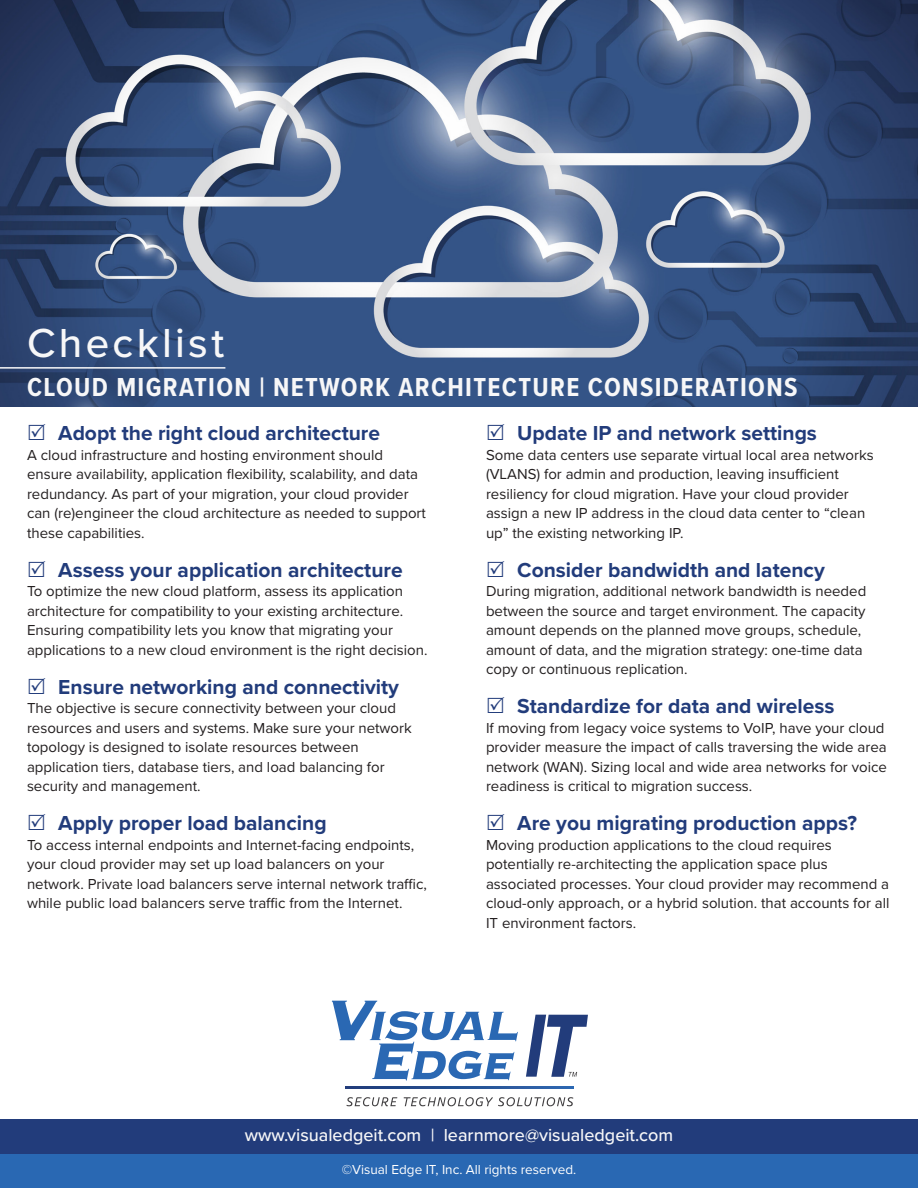
<style>
.page{position:relative;width:918px;height:1188px;background:#fff}
.page>*{position:absolute;margin:0;border:0;box-sizing:border-box;transform-origin:0 0}
.t1{font:500 42px "Proxima Nova";letter-spacing:.08em;color:#f7f7f8}
.t2{font:700 27px "Proxima Nova Cond";letter-spacing:.05em;color:#f7f7f8}
.t3{font:700 21px "Proxima Nova";color:#223c7b}
.t4{font:500 18px "Proxima Nova";color:#f7f7f8}
.t5{font:15px/19.5px "Proxima Nova";color:#231f20}
.t6{font:13.5px "Proxima Nova";color:#fff}
</style>
<div class="page">
<img style="left:0;top:0;width:918px;height:407px">
<div style="left:0;top:1146px;width:918px;height:42px;background:#2968b3"></div>
<div style="left:0;top:1120px;width:918px;height:34px;background:#223c7b"></div>
<hr style="left:0;top:367px;width:225px;height:2px;background:#f7f7f8">
<svg style="left:332px;top:1001px;width:186px;height:80px"></svg>
<svg style="left:346px;top:1097px;width:51px;height:9px"></svg>
<svg style="left:404px;top:1097px;width:169px;height:9px"></svg>
<svg style="left:526px;top:1015px;width:62px;height:62px"></svg>
<svg style="left:346px;top:1087px;width:227px;height:1px"></svg>
<p class="t1" style="left:27px;top:312px;width:199px">Checklist</p>
<p class="t2" style="left:27px;top:367px;width:772px">CLOUD MIGRATION | NETWORK ARCHITECTURE CONSIDERATIONS</p>
<p class="t3" style="left:517px;top:418px;width:301px">Update IP and network settings</p>
<p class="t5" style="left:486px;top:444px;width:389px">Some data centers use separate virtual local area networks (VLANS) for admin and production, leaving insufficient resiliency for cloud migration. Have your cloud provider assign a new IP address in the cloud data center to “clean up” the existing networking IP.</p>
<p class="t3" style="left:517px;top:554px;width:309px">Consider bandwidth and latency</p>
<p class="t5" style="left:486px;top:581px;width:382px">During migration, additional network bandwidth is needed between the source and target environment. The capacity amount depends on the planned move groups, schedule, amount of data, and the migration strategy: one-time data copy or continuous replication.</p>
<p class="t3" style="left:517px;top:691px;width:319px">Standardize for data and wireless</p>
<p class="t5" style="left:486px;top:717px;width:402px">If moving from legacy voice systems to VoIP, have your cloud provider measure the impact of calls traversing the wide area network (WAN). Sizing local and wide area networks for voice readiness is critical to migration success.</p>
<p class="t3" style="left:517px;top:808px;width:341px">Are you migrating production apps?</p>
<p class="t5" style="left:486px;top:834px;width:405px">Moving production applications to the cloud requires potentially re-architecting the application space plus associated processes. Your cloud provider may recommend a cloud-only approach, or a hybrid solution. that accounts for all IT environment factors.</p>
<p class="t3" style="left:58px;top:418px;width:323px">Adopt the right cloud architecture</p>
<p class="t5" style="left:27px;top:444px;width:400px">A cloud infrastructure and hosting environment should ensure availability, application flexibility, scalability, and data redundancy. As part of your migration, your cloud provider can (re)engineer the cloud architecture as needed to support these capabilities.</p>
<p class="t3" style="left:58px;top:554px;width:346px">Assess your application architecture</p>
<p class="t5" style="left:27px;top:581px;width:402px">To optimize the new cloud platform, assess its application architecture for compatibility to your existing architecture.<br>Ensuring compatibility lets you know that migrating your applications to a new cloud environment is the right decision.</p>
<p class="t3" style="left:58px;top:671px;width:342px">Ensure networking and connectivity</p>
<p class="t5" style="left:27px;top:698px;width:386px">The objective is secure connectivity between your cloud resources and users and systems. Make sure your network topology is designed to isolate resources between application tiers, database tiers, and load balancing for security and management.</p>
<p class="t3" style="left:58px;top:808px;width:270px">Apply proper load balancing</p>
<p class="t5" style="left:27px;top:834px;width:402px">To access internal endpoints and Internet-facing endpoints, your cloud provider may set up load balancers on your network. Private load balancers serve internal network traffic, while public load balancers serve traffic from the Internet.</p>
<p class="t4" style="left:245px;top:1122px;width:430px">www.visualedgeit.com | learnmore@visualedgeit.com</p>
<p class="t6" style="left:342px;top:1159px;width:236px">©Visual Edge IT, Inc. All rights reserved.</p>
</div>
